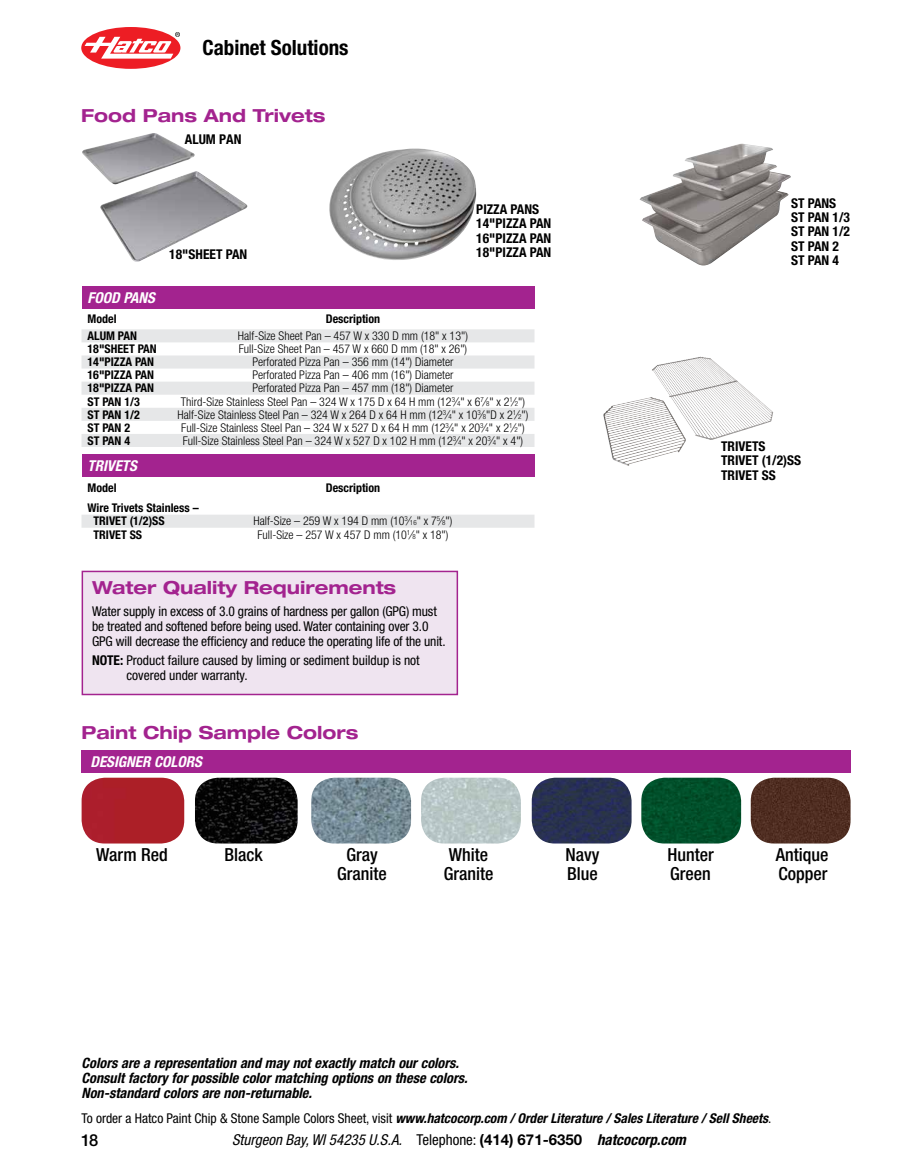
<style>
.page{position:relative;width:918px;height:1175px;background:#fff}
.page>*{position:absolute;margin:0;border:0;box-sizing:border-box;transform-origin:0 0}
.t1{font:700 condensed 21px "Helvetica Neue LT Std";color:#000}
.t2{font:500 condensed 18px "Helvetica Neue LT Std";color:#000}
.t3{font:700 expanded 18px "Helvetica Neue LT Std";color:#a3238f}
.t4{font:500 16.5px "Helvetica Neue LT Std";color:#000}
.t5{font:italic condensed 15px "Helvetica Neue LT Std";color:#000}
.t6{font:italic 700 condensed 15px "Helvetica Neue LT Std";color:#fff}
.t7{font:italic 700 condensed 14.25px/15px "Helvetica Neue LT Std";color:#000}
.t8{font:condensed 13.5px/15px "Helvetica Neue LT Std";letter-spacing:-.01em;color:#000}
.t9{font:700 condensed 13.5px/14.2px "Helvetica Neue LT Std";color:#000}
.t10{font:italic 700 condensed 13.5px "Helvetica Neue LT Std";color:#000}
.t11{font:300 condensed 12px "Helvetica Neue LT Std";color:#000}
.t12{font:700 condensed 12px/13px "Helvetica Neue LT Std";color:#000}
.s1{font-size:7.05px}
.s2{font-weight:700}
.s3{font-weight:400;font-style:normal}
.s4{font-style:normal}
.s5{font-weight:700;font-style:normal;font-stretch:normal}
</style>
<div class="page">
<img style="left:640px;top:144px;width:151px;height:121px">
<img style="left:329px;top:148px;width:148px;height:112px">
<img style="left:82px;top:133px;width:113px;height:39px">
<img style="left:100px;top:171px;width:147px;height:91px">
<div style="left:82px;top:571px;width:375px;height:123px;background:#efe4f0"></div>
<div style="left:82px;top:570px;width:376px;height:125px;border:2px solid #a3238f"></div>
<img style="left:195px;top:777px;width:103px;height:66px">
<img style="left:421px;top:777px;width:100px;height:66px">
<img style="left:532px;top:777px;width:100px;height:66px">
<img style="left:311px;top:777px;width:100px;height:66px">
<img style="left:82px;top:777px;width:102px;height:66px">
<img style="left:641px;top:777px;width:100px;height:66px">
<img style="left:751px;top:777px;width:100px;height:66px">
<div style="left:82px;top:750px;width:769px;height:23px;background:#a3238f"></div>
<div style="left:82px;top:286px;width:453px;height:23px;background:#a3238f"></div>
<svg style="left:82px;top:329px;width:453px;height:118px;fill:#e6e7e8"></svg>
<div style="left:82px;top:454px;width:453px;height:23px;background:#a3238f"></div>
<div style="left:82px;top:515px;width:453px;height:13px;background:#e6e7e8"></div>
<img style="left:651px;top:356px;width:122px;height:84px">
<div style="left:81px;top:27px;width:99px;height:42px;background:#ed1d24;border-radius:50%"></div>
<svg style="left:85px;top:32px;width:95px;height:27px"></svg>
<h1 class="t1" style="left:202px;top:35px;width:148px">Cabinet Solutions</h1>
<h2 class="t3" style="left:81px;top:105px;width:246px">Food Pans And Trivets</h2>
<p class="t9" style="left:185px;top:132px;width:58px">ALUM PAN</p>
<p class="t9" style="left:169px;top:247px;width:79px">18"SHEET PAN</p>
<p class="t9" style="left:476px;top:202px;width:76px">PIZZA PANS<br>14"PIZZA PAN<br>16"PIZZA PAN<br>18"PIZZA PAN</p>
<p class="t6" style="left:88px;top:288px;width:69px">FOOD PANS</p>
<p class="t12" style="left:88px;top:312px;width:31px">Model</p>
<p class="t12" style="left:326px;top:312px;width:56px">Description</p>
<p class="t12" style="left:88px;top:329px;width:51px">ALUM PAN</p>
<p class="t11" style="left:238px;top:329px;width:232px">Half-Size Sheet Pan – 457 W x 330 D mm (18" x 13")</p>
<p class="t12" style="left:88px;top:342px;width:71px">18"SHEET PAN</p>
<p class="t11" style="left:239px;top:342px;width:230px">Full-Size Sheet Pan – 457 W x 660 D mm (18" x 26")</p>
<p class="t12" style="left:88px;top:355px;width:68px">14"PIZZA PAN</p>
<p class="t11" style="left:252px;top:355px;width:203px">Perforated Pizza Pan – 356 mm (14") Diameter</p>
<p class="t12" style="left:88px;top:368px;width:68px">16"PIZZA PAN</p>
<p class="t11" style="left:252px;top:368px;width:203px">Perforated Pizza Pan – 406 mm (16") Diameter</p>
<p class="t12" style="left:88px;top:381px;width:68px">18"PIZZA PAN</p>
<p class="t11" style="left:252px;top:381px;width:203px">Perforated Pizza Pan – 457 mm (18") Diameter</p>
<p class="t12" style="left:88px;top:394px;width:54px">ST PAN 1/3</p>
<p class="t11" style="left:181px;top:394px;width:346px">Third-Size Stainless Steel Pan – 324 W x 175 D x 64 H mm (12<sup>3</sup>⁄<span class="s1">4</span>" x 6<sup>7</sup>⁄<span class="s1">8</span>" x 2<sup>1</sup>⁄<span class="s1">2</span>")</p>
<p class="t12" style="left:88px;top:407px;width:54px">ST PAN 1/2</p>
<p class="t11" style="left:178px;top:407px;width:353px">Half-Size Stainless Steel Pan – 324 W x 264 D x 64 H mm (12<sup>3</sup>⁄<span class="s1">4</span>" x 10<sup>3</sup>⁄<span class="s1">8</span>"D x 2<sup>1</sup>⁄<span class="s1">2</span>")</p>
<p class="t12" style="left:88px;top:421px;width:44px">ST PAN 2</p>
<p class="t11" style="left:181px;top:420px;width:345px">Full-Size Stainless Steel Pan – 324 W x 527 D x 64 H mm (12<sup>3</sup>⁄<span class="s1">4</span>" x 20<sup>3</sup>⁄<span class="s1">4</span>" x 2<sup>1</sup>⁄<span class="s1">2</span>")</p>
<p class="t12" style="left:88px;top:434px;width:44px">ST PAN 4</p>
<p class="t11" style="left:183px;top:433px;width:342px">Full-Size Stainless Steel Pan – 324 W x 527 D x 102 H mm (12<sup>3</sup>⁄<span class="s1">4</span>" x 20<sup>3</sup>⁄<span class="s1">4</span>" x 4")</p>
<p class="t6" style="left:88px;top:457px;width:51px">TRIVETS</p>
<p class="t12" style="left:88px;top:481px;width:31px">Model</p>
<p class="t12" style="left:326px;top:481px;width:56px">Description</p>
<p class="t12" style="left:94px;top:501px;width:107px;text-indent:-6px">Wire Trivets Stainless –<br>TRIVET (1/2)SS</p>
<p class="t11" style="left:254px;top:514px;width:200px">Half-Size – 259 W x 194 D mm (10<sup>3</sup>⁄<span class="s1">16</span>" x 7<sup>5</sup>⁄<span class="s1">8</span>")</p>
<p class="t12" style="left:94px;top:527px;width:50px">TRIVET SS</p>
<p class="t11" style="left:257px;top:527px;width:193px">Full-Size – 257 W x 457 D mm (10<sup>1</sup>⁄<span class="s1">8</span>" x 18")</p>
<h2 class="t3" style="left:92px;top:576px;width:306px">Water Quality Requirements</h2>
<p class="t8" style="left:92px;top:603px;width:355px">Water supply in excess of 3.0 grains of hardness per gallon (GPG) must be treated and softened before being used. Water containing over 3.0<br>GPG will decrease the efficiency and reduce the operating life of the unit.</p>
<p class="t8" style="left:126px;top:653px;width:295px;text-indent:-34px"><span class="s2">NOTE:</span> Product failure caused by liming or sediment buildup is not covered under warranty.</p>
<h2 class="t3" style="left:82px;top:721px;width:278px">Paint Chip Sample Colors</h2>
<p class="t6" style="left:90px;top:752px;width:113px">DESIGNER COLORS</p>
<p class="t9" style="left:791px;top:196px;width:60px">ST PANS<br>ST PAN 1/3<br>ST PAN 1/2<br>ST PAN 2<br>ST PAN 4</p>
<p class="t9" style="left:721px;top:439px;width:82px">TRIVETS<br>TRIVET (1/2)SS<br>TRIVET SS</p>
<h2 class="t2" style="left:96px;top:843px;width:73px">Warm Red</h2>
<h2 class="t2" style="left:225px;top:843px;width:40px">Black</h2>
<h2 class="t2" style="left:346px;top:843px;width:33px">Gray</h2>
<h2 class="t2" style="left:449px;top:843px;width:41px">White</h2>
<h2 class="t2" style="left:566px;top:843px;width:35px">Navy</h2>
<h2 class="t2" style="left:667px;top:843px;width:48px">Hunter</h2>
<h2 class="t2" style="left:776px;top:843px;width:54px">Antique</h2>
<h2 class="t2" style="left:337px;top:863px;width:51px">Granite</h2>
<h2 class="t2" style="left:444px;top:863px;width:51px">Granite</h2>
<h2 class="t2" style="left:567px;top:863px;width:32px">Blue</h2>
<h2 class="t2" style="left:670px;top:863px;width:42px">Green</h2>
<h2 class="t2" style="left:779px;top:863px;width:50px">Copper</h2>
<p class="t7" style="left:82px;top:1055px;width:387px">Colors are a representation and may not exactly match our colors.<br>Consult factory for possible color matching options on these colors.<br>Non-standard colors are non-returnable.</p>
<p class="t10" style="left:82px;top:1109px;width:691px"><span class="s3">To order a Hatco Paint Chip &amp; Stone Sample Colors Sheet, visit</span> www.hatcocorp.com / Order Literature / Sales Literature / Sell Sheets<span class="s3">.</span></p>
<h3 class="t4" style="left:81px;top:1130px;width:19px">18</h3>
<p class="t5" style="left:232px;top:1131px;width:455px">Sturgeon Bay, WI 54235 U.S.A. <span class="s4">Telephone:</span> <span class="s5">(414) 671-6350</span> <span class="s2">hatcocorp.com</span></p>
</div>
